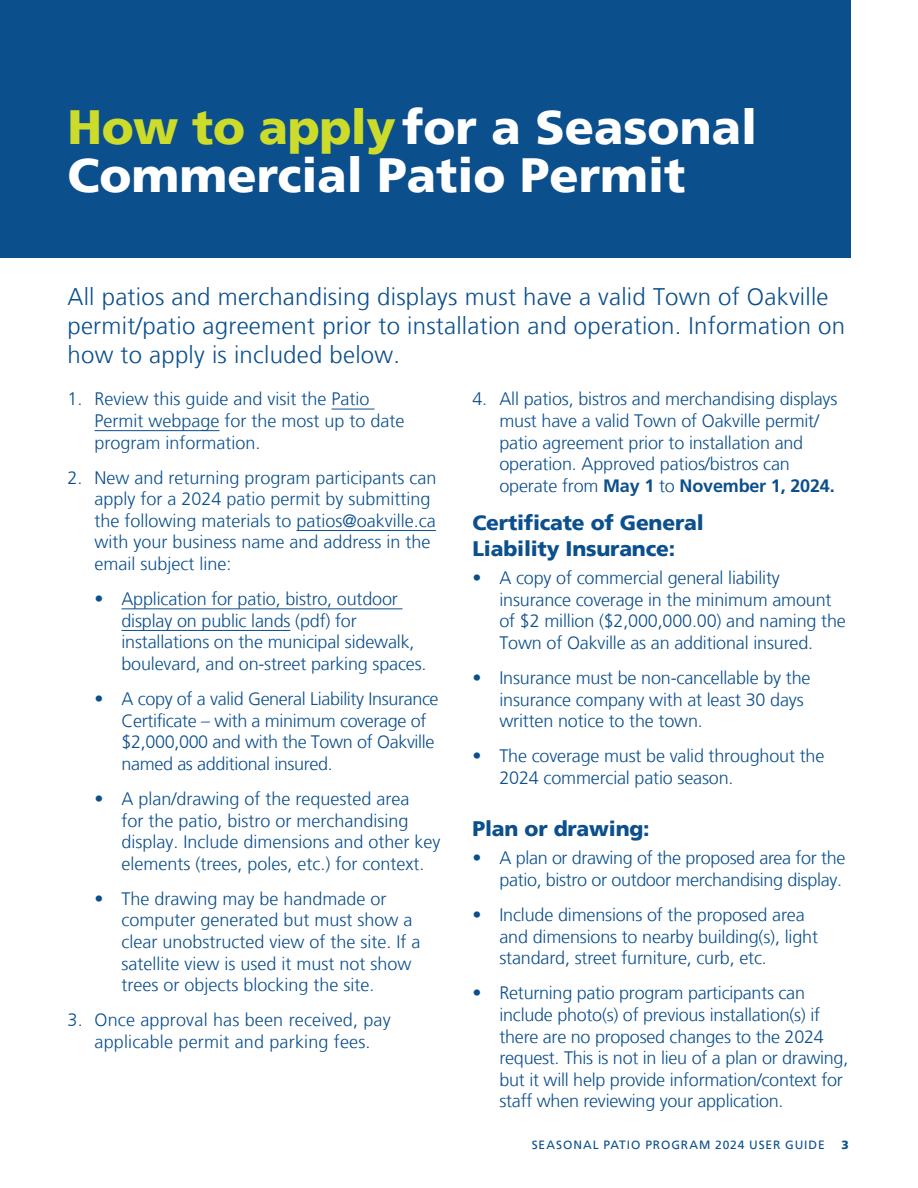
<style>
.page{position:relative;width:918px;height:1188px;background:#fff}
.page>*{position:absolute;margin:0;border:0;box-sizing:border-box;transform-origin:0 0}
.t1{font:900 48px/48px "Frutiger";color:#fff}
.t2{font:300 24px/28.8px "Frutiger";letter-spacing:.01em;color:#0b4f8c}
.t3{font:900 21px/25.2px "Frutiger";letter-spacing:-.01em;color:#0b4f8c}
.Paragraph{font:300 18px/21.6px "Frutiger";letter-spacing:-.01em;color:#0b4f8c}
.Paragraph-2{font:300 18px/21.6px "Frutiger";letter-spacing:.01em;color:#0b4f8c;text-align:center}
.t4{font:12px "Frutiger";letter-spacing:.075em;color:#0b4f8c}
.t5{font:900 12px "Frutiger";color:#0b4f8c}
.s1{color:#cddc2b}
.s2{font-family:"Frutiger LT Std";font-weight:700}
</style>
<div class="page">
<div style="left:0;top:0;width:850px;height:257px;background:#0b4f8c"></div>
<hr style="left:332px;top:409px;width:43px;height:1px;background:#0b4f8c">
<hr style="left:94px;top:430px;width:126px;height:1px;background:#0b4f8c">
<hr style="left:297px;top:530px;width:139px;height:1px;background:#0b4f8c">
<hr style="left:122px;top:608px;width:281px;height:1px;background:#0b4f8c">
<hr style="left:122px;top:630px;width:168px;height:1px;background:#0b4f8c">
<h1 class="t1" style="left:68px;top:103px;width:691px"><span class="s1">How to apply</span>for a Seasonal<br>Commercial Patio Permit</h1>
<h2 class="t2" style="left:68px;top:283px;width:779px">All patios and merchandising displays must have a valid Town of Oakville permit/patio agreement prior to installation and operation. Information on how to apply is included below.</h2>
<p class="Paragraph" style="left:94px;top:389px;width:312px;text-indent:-27px">1. Review this guide and visit the Patio<br>Permit webpage for the most up to date program information.</p>
<p class="Paragraph" style="left:94px;top:467px;width:344px;text-indent:-27px">2. New and returning program participants can apply for a 2024 patio permit by submitting the following materials to patios@oakville.ca with your business name and address in the email subject line:</p>
<p class="Paragraph" style="left:122px;top:588px;width:307px;text-indent:-27px">• Application for patio, bistro, outdoor display on public lands (pdf) for installations on the municipal sidewalk, boulevard, and on-street parking spaces.</p>
<p class="Paragraph" style="left:122px;top:688px;width:319px;text-indent:-27px">• A copy of a valid General Liability Insurance Certificate – with a minimum coverage of $2,000,000 and with the Town of Oakville named as additional insured.</p>
<p class="Paragraph" style="left:122px;top:788px;width:321px;text-indent:-27px">• A plan/drawing of the requested area<br>for the patio, bistro or merchandising display. Include dimensions and other key elements (trees, poles, etc.) for context.</p>
<p class="Paragraph" style="left:122px;top:888px;width:301px;text-indent:-27px">• The drawing may be handmade or computer generated but must show a clear unobstructed view of the site. If a satellite view is used it must not show trees or objects blocking the site.</p>
<p class="Paragraph-2" style="left:68px;top:1010px;width:325px">3. Once approval has been received, pay applicable permit and parking fees.</p>
<p class="Paragraph" style="left:500px;top:389px;width:339px;text-indent:-27px">4. All patios, bistros and merchandising displays must have a valid Town of Oakville permit/ patio agreement prior to installation and operation. Approved patios/bistros can operate from <span class="s2">May 1</span> to <span class="s2">November 1, 2024.</span></p>
<h3 class="t3" style="left:472px;top:510px;width:233px">Certificate of General<br>Liability Insurance:</h3>
<p class="Paragraph" style="left:500px;top:567px;width:348px;text-indent:-27px">• A copy of commercial general liability insurance coverage in the minimum amount of $2 million ($2,000,000.00) and naming the Town of Oakville as an additional insured.</p>
<p class="Paragraph" style="left:500px;top:667px;width:313px;text-indent:-27px">• Insurance must be non-cancellable by the insurance company with at least 30 days written notice to the town.</p>
<p class="Paragraph" style="left:500px;top:745px;width:326px;text-indent:-27px">• The coverage must be valid throughout the<br>2024 commercial patio season.</p>
<h3 class="t3" style="left:472px;top:816px;width:179px">Plan or drawing:</h3>
<p class="Paragraph" style="left:472px;top:848px;width:374px;text-align:right">• A plan or drawing of the proposed area for the patio, bistro or outdoor merchandising display.</p>
<p class="Paragraph" style="left:500px;top:904px;width:320px;text-indent:-27px">• Include dimensions of the proposed area and dimensions to nearby building(s), light standard, street furniture, curb, etc.</p>
<p class="Paragraph" style="left:500px;top:983px;width:350px;text-indent:-27px">• Returning patio program participants can include photo(s) of previous installation(s) if there are no proposed changes to the 2024 request. This is not in lieu of a plan or drawing, but it will help provide information/context for staff when reviewing your application.</p>
<p class="t4" style="left:532px;top:1138px;width:294px">SEASONAL PATIO PROGRAM 2024 USER GUIDE</p>
<p class="t5" style="left:842px;top:1138px;width:9px">3</p>
</div>
